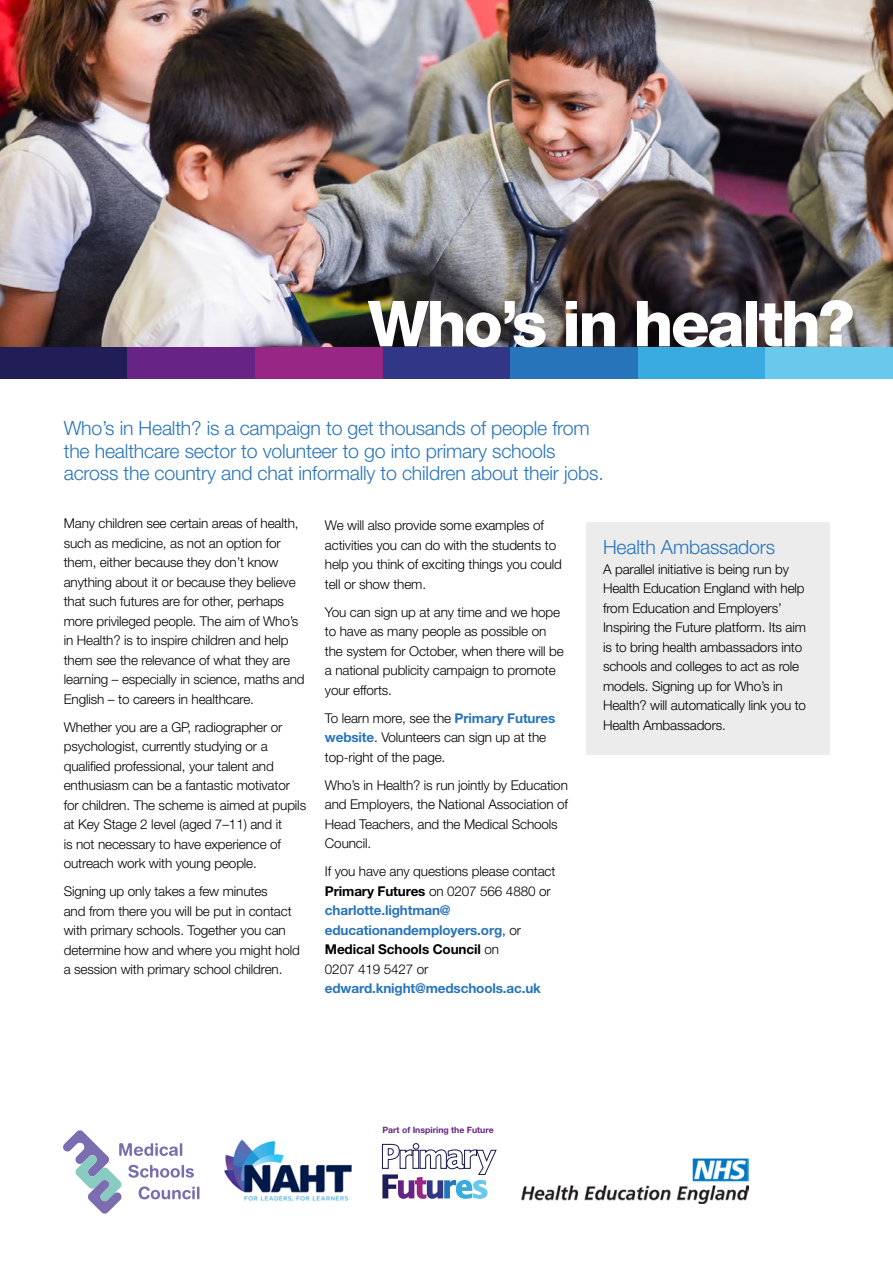
<style>
.page{position:relative;width:893px;height:1263px;background:#fff}
.page>*{position:absolute;margin:0;border:0;box-sizing:border-box;transform-origin:0 0}
.t1{font:800 63.6px "Helvetica Neue";letter-spacing:-.04em;color:#fff}
.t2{font:300 19.5px/22.5px "Helvetica Neue";letter-spacing:-.01em;color:#2874ba}
.t3{font:300 13.5px/19.5px "Helvetica Neue";letter-spacing:-.01em;color:#000}
.t4{font:700 13.5px "Helvetica Neue";letter-spacing:-.01em;color:#2874ba}
.t5{font:700 8.7px "Helvetica Neue LT Pro";color:#672383}
.s1{font-weight:700;color:#2874ba}
.s2{font-weight:700}
</style>
<div class="page">
<img style="left:0;top:0;width:893px;height:347px">
<div style="left:383px;top:347px;width:127px;height:31px;background:#313687"></div>
<div style="left:0;top:347px;width:128px;height:31px;background:#201d57"></div>
<div style="left:128px;top:347px;width:127px;height:31px;background:#672484"></div>
<div style="left:255px;top:347px;width:128px;height:31px;background:#982685"></div>
<div style="left:510px;top:347px;width:128px;height:31px;background:#2874ba"></div>
<div style="left:638px;top:347px;width:127px;height:31px;background:#39abe0"></div>
<div style="left:765px;top:347px;width:128px;height:31px;background:#69c8eb"></div>
<div style="left:586px;top:522px;width:243px;height:233px;background:#ececec"></div>
<svg style="left:63px;top:1130px;width:136px;height:84px"></svg>
<img style="left:224px;top:1139px;width:128px;height:63px">
<svg style="left:382px;top:1143px;width:115px;height:56px"></svg>
<img style="left:521px;top:1158px;width:227px;height:45px">
<h1 class="t1" style="left:368px;top:286px;width:488px">Who’s in health?</h1>
<h2 class="t2" style="left:64px;top:417px;width:541px">Who’s in Health? is a campaign to get thousands of people from the healthcare sector to volunteer to go into primary schools across the country and chat informally to children about their jobs.</h2>
<p class="t3" style="left:64px;top:514px;width:242px">Many children see certain areas of health, such as medicine, as not an option for them, either because they don’t know anything about it or because they believe that such futures are for other, perhaps more privileged people. The aim of Who’s in Health? is to inspire children and help them see the relevance of what they are learning – especially in science, maths and English – to careers in healthcare.</p>
<p class="t3" style="left:64px;top:717px;width:244px">Whether you are a GP, radiographer or psychologist, currently studying or a qualified professional, your talent and enthusiasm can be a fantastic motivator for children. The scheme is aimed at pupils at Key Stage 2 level (aged 7–11) and it<br>is not necessary to have experience of outreach work with young people.</p>
<p class="t3" style="left:64px;top:881px;width:238px">Signing up only takes a few minutes<br>and from there you will be put in contact with primary schools. Together you can determine how and where you might hold a session with primary school children.</p>
<p class="t3" style="left:325px;top:515px;width:239px">We will also provide some examples of activities you can do with the students to help you think of exciting things you could tell or show them.</p>
<p class="t3" style="left:325px;top:602px;width:240px">You can sign up at any time and we hope to have as many people as possible on the system for October, when there will be a national publicity campaign to promote your efforts.</p>
<p class="t3" style="left:325px;top:708px;width:232px">To learn more, see the <span class="s1">Primary Futures website</span>. Volunteers can sign up at the top-right of the page.</p>
<p class="t3" style="left:325px;top:775px;width:245px">Who’s in Health? is run jointly by Education and Employers, the National Association of Head Teachers, and the Medical Schools Council.</p>
<p class="t3" style="left:325px;top:861px;width:232px">If you have any questions please contact<br><span class="s2">Primary Futures</span> on 0207 566 4880 or <span class="s1">charlotte.lightman@ educationandemployers.org</span>, or<br><span class="s2">Medical Schools Council</span> on<br>0207 419 5427 or</p>
<p class="t4" style="left:325px;top:980px;width:218px">edward.knight@medschools.ac.uk</p>
<h2 class="t2" style="left:603px;top:536px;width:174px">Health Ambassadors</h2>
<p class="t3" style="left:603px;top:559px;width:205px">A parallel initiative is being run by Health Education England with help from Education and Employers’ Inspiring the Future platform. Its aim is to bring health ambassadors into schools and colleges to act as role models. Signing up for Who’s in Health? will automatically link you to Health Ambassadors.</p>
<p class="t5" style="left:382px;top:1125px;width:113px">Part of Inspiring the Future</p>
</div>
